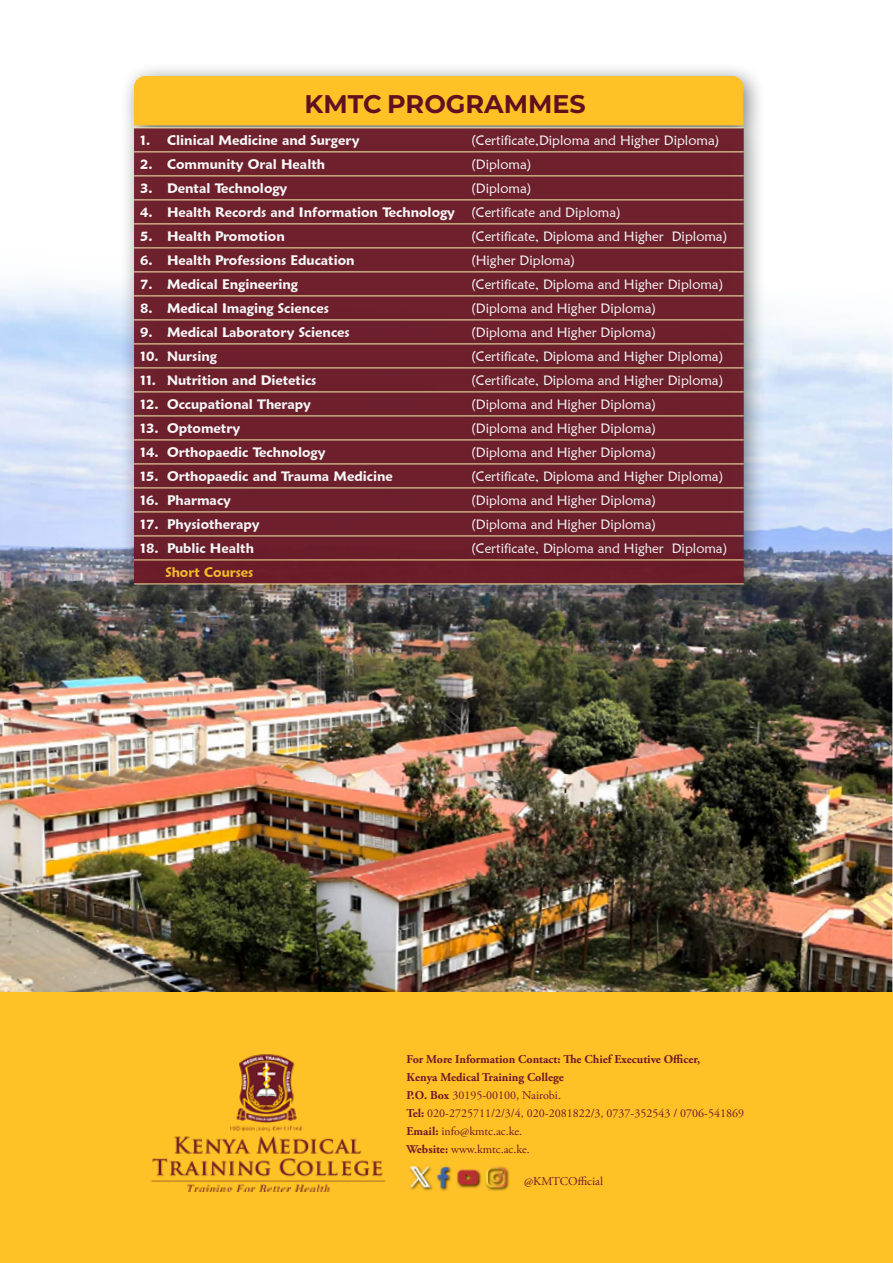
<style>
.page{position:relative;width:893px;height:1263px;background:#fff}
.page>*{position:absolute;margin:0;border:0;box-sizing:border-box;transform-origin:0 0}
.t1{font:700 25.5px "Montserrat";color:#5f1120}
.t2{font:13.5px "Maiandra GD";color:#fff}
.t3{font:600 13.5px "Maiandra GD";color:#fff}
.t4{font:600 13.5px "Maiandra GD";color:#ffc226}
.t5{font:12px/18px "Adobe Garamond Pro";color:#6f1829}
.s1{font-weight:400}
.s2{font-weight:700}
</style>
<div class="page">
<img style="left:0;top:283px;width:892px;height:710px">
<div style="left:0;top:993px;width:892px;height:270px;background:#ffc226"></div>
<div style="left:119px;top:61px;width:648px;height:547px;background:#000;opacity:.5"></div>
<div style="left:134px;top:129px;width:610px;height:455px;background:#6d202c"></div>
<hr style="left:134px;top:560px;width:331px;height:1px;background:#ffed9a">
<hr style="left:465px;top:560px;width:279px;height:1px;background:#ffed9a">
<hr style="left:134px;top:584px;width:331px;height:1px;background:#ffed9a">
<hr style="left:465px;top:584px;width:279px;height:1px;background:#ffed9a">
<hr style="left:134px;top:128px;width:331px;height:1px;background:#fff9ae">
<hr style="left:465px;top:128px;width:279px;height:1px;background:#fff9ae">
<hr style="left:134px;top:152px;width:331px;height:1px;background:#fff9ae">
<hr style="left:465px;top:152px;width:279px;height:1px;background:#fff9ae">
<hr style="left:134px;top:176px;width:331px;height:1px;background:#fff9ae">
<hr style="left:465px;top:176px;width:279px;height:1px;background:#fff9ae">
<hr style="left:134px;top:200px;width:331px;height:1px;background:#fff9ae">
<hr style="left:465px;top:200px;width:279px;height:1px;background:#fff9ae">
<hr style="left:134px;top:224px;width:331px;height:1px;background:#fff9ae">
<hr style="left:465px;top:224px;width:279px;height:1px;background:#fff9ae">
<hr style="left:134px;top:248px;width:331px;height:1px;background:#fff9ae">
<hr style="left:465px;top:248px;width:279px;height:1px;background:#fff9ae">
<hr style="left:134px;top:272px;width:331px;height:1px;background:#fff9ae">
<hr style="left:465px;top:272px;width:279px;height:1px;background:#fff9ae">
<hr style="left:134px;top:296px;width:331px;height:1px;background:#fff9ae">
<hr style="left:465px;top:296px;width:279px;height:1px;background:#fff9ae">
<hr style="left:134px;top:320px;width:331px;height:1px;background:#fff9ae">
<hr style="left:465px;top:320px;width:279px;height:1px;background:#fff9ae">
<hr style="left:134px;top:344px;width:331px;height:1px;background:#fff9ae">
<hr style="left:465px;top:344px;width:279px;height:1px;background:#fff9ae">
<hr style="left:134px;top:368px;width:331px;height:1px;background:#fff9ae">
<hr style="left:465px;top:368px;width:279px;height:1px;background:#fff9ae">
<hr style="left:134px;top:392px;width:331px;height:1px;background:#fff9ae">
<hr style="left:465px;top:392px;width:279px;height:1px;background:#fff9ae">
<hr style="left:134px;top:416px;width:331px;height:1px;background:#fff9ae">
<hr style="left:465px;top:416px;width:279px;height:1px;background:#fff9ae">
<hr style="left:134px;top:440px;width:331px;height:1px;background:#fff9ae">
<hr style="left:465px;top:440px;width:279px;height:1px;background:#fff9ae">
<hr style="left:134px;top:464px;width:331px;height:1px;background:#fff9ae">
<hr style="left:465px;top:464px;width:279px;height:1px;background:#fff9ae">
<hr style="left:134px;top:488px;width:331px;height:1px;background:#fff9ae">
<hr style="left:465px;top:488px;width:279px;height:1px;background:#fff9ae">
<hr style="left:134px;top:512px;width:331px;height:1px;background:#fff9ae">
<hr style="left:465px;top:512px;width:279px;height:1px;background:#fff9ae">
<hr style="left:134px;top:536px;width:331px;height:1px;background:#fff9ae">
<hr style="left:465px;top:536px;width:279px;height:1px;background:#fff9ae">
<div style="left:134px;top:76px;width:609px;height:49px;background:#ffc226"></div>
<img style="left:151px;top:1054px;width:235px;height:137px">
<img style="left:410px;top:1166px;width:99px;height:24px">
<h1 class="t1" style="left:305px;top:85px;width:283px">KMTC PROGRAMMES</h1>
<p class="t3" style="left:140px;top:132px;width:221px">1. Clinical Medicine and Surgery</p>
<p class="t2" style="left:471px;top:132px;width:250px">(Certificate,Diploma and Higher Diploma)</p>
<p class="t3" style="left:140px;top:156px;width:186px">2. Community Oral Health</p>
<p class="t2" style="left:471px;top:156px;width:62px">(Diploma)</p>
<p class="t3" style="left:140px;top:180px;width:149px">3. Dental Technology</p>
<p class="t2" style="left:471px;top:180px;width:62px">(Diploma)</p>
<p class="t3" style="left:140px;top:204px;width:482px">4. Health Records and Information Technology <span class="s1">(Certificate and Diploma)</span></p>
<p class="t3" style="left:140px;top:228px;width:146px">5. Health Promotion</p>
<p class="t2" style="left:471px;top:228px;width:258px">(Certificate, Diploma and Higher Diploma)</p>
<p class="t3" style="left:140px;top:252px;width:216px">6. Health Professions Education</p>
<p class="t2" style="left:471px;top:252px;width:106px">(Higher Diploma)</p>
<p class="t3" style="left:140px;top:276px;width:160px">7. Medical Engineering</p>
<p class="t2" style="left:471px;top:276px;width:254px">(Certificate, Diploma and Higher Diploma)</p>
<p class="t3" style="left:140px;top:300px;width:190px">8. Medical Imaging Sciences</p>
<p class="t2" style="left:471px;top:300px;width:187px">(Diploma and Higher Diploma)</p>
<p class="t3" style="left:140px;top:324px;width:211px">9. Medical Laboratory Sciences</p>
<p class="t2" style="left:471px;top:324px;width:187px">(Diploma and Higher Diploma)</p>
<p class="t3" style="left:140px;top:348px;width:78px">10. Nursing</p>
<p class="t2" style="left:471px;top:348px;width:254px">(Certificate, Diploma and Higher Diploma)</p>
<p class="t3" style="left:140px;top:372px;width:178px">11. Nutrition and Dietetics</p>
<p class="t2" style="left:471px;top:372px;width:254px">(Certificate, Diploma and Higher Diploma)</p>
<p class="t3" style="left:140px;top:396px;width:173px">12. Occupational Therapy</p>
<p class="t2" style="left:471px;top:396px;width:187px">(Diploma and Higher Diploma)</p>
<p class="t3" style="left:140px;top:420px;width:102px">13. Optometry</p>
<p class="t2" style="left:471px;top:420px;width:187px">(Diploma and Higher Diploma)</p>
<p class="t3" style="left:140px;top:444px;width:187px">14. Orthopaedic Technology</p>
<p class="t2" style="left:471px;top:444px;width:187px">(Diploma and Higher Diploma)</p>
<p class="t3" style="left:140px;top:468px;width:254px">15. Orthopaedic and Trauma Medicine</p>
<p class="t2" style="left:471px;top:468px;width:254px">(Certificate, Diploma and Higher Diploma)</p>
<p class="t3" style="left:140px;top:492px;width:92px">16. Pharmacy</p>
<p class="t2" style="left:471px;top:492px;width:187px">(Diploma and Higher Diploma)</p>
<p class="t3" style="left:140px;top:516px;width:121px">17. Physiotherapy</p>
<p class="t2" style="left:471px;top:516px;width:187px">(Diploma and Higher Diploma)</p>
<p class="t3" style="left:140px;top:540px;width:115px">18. Public Health</p>
<p class="t2" style="left:471px;top:540px;width:258px">(Certificate, Diploma and Higher Diploma)</p>
<p class="t4" style="left:165px;top:564px;width:90px">Short Courses</p>
<p class="t5" style="left:407px;top:1051px;width:339px"><span class="s2">For More Information Contact: The Chief Executive Officer,<br>Kenya Medical Training College<br>P.O. Box</span> 30195-00100, Nairobi.<br><span class="s2">Tel:</span> 020-2725711/2/3/4, 020-2081822/3, 0737-352543 / 0706-541869<br><span class="s2">Email:</span> info@kmtc.ac.ke.<br><span class="s2">Website:</span> www.kmtc.ac.ke.</p>
<p class="t5" style="left:524px;top:1172px;width:80px">@KMTCOfficial</p>
</div>
